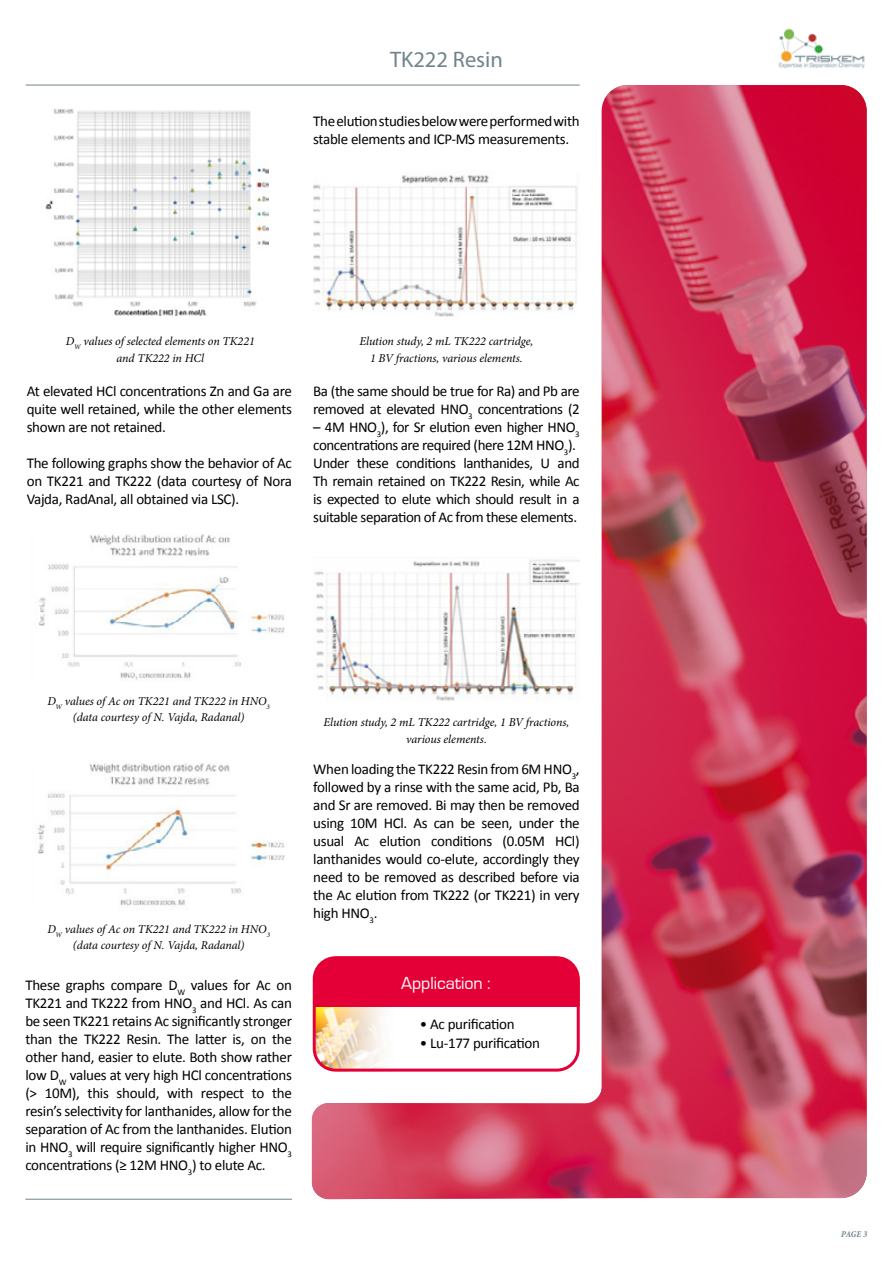
<style>
.page{position:relative;width:893px;height:1263px;background:#fff}
.page>*{position:absolute;margin:0;border:0;box-sizing:border-box;transform-origin:0 0}
.t1{font:22.5px "Myriad Pro";color:#71848c}
.t2{font:18px "Eurostile";color:#fff}
.t3{font:15px/18px "Calibri";letter-spacing:-.03em;color:#000;text-align:justify}
.t4{font:italic 12px/16.5px "Minion Pro";letter-spacing:-.005em;color:#000;text-align:center}
.t5{font:italic 700 condensed 9px "Minion Pro";color:#71848c}
</style>
<div class="page">
<img style="left:45px;top:109px;width:223px;height:206px">
<img style="left:39px;top:534px;width:246px;height:146px">
<img style="left:38px;top:763px;width:247px;height:143px">
<img style="left:312px;top:85px;width:555px;height:1114px">
<img style="left:315px;top:1007px;width:82px;height:64px">
<div style="left:313px;top:956px;width:267px;height:51px;background:#e40037"></div>
<div style="left:313px;top:956px;width:267px;height:115px;border:3px solid #e40037;border-radius:21px"></div>
<hr style="left:26px;top:85px;width:554px;height:1px;background:#71848c">
<img style="left:778px;top:28px;width:87px;height:41px">
<hr style="left:25px;top:1199px;width:267px;height:1px;background:#71848c">
<h1 class="t1" style="left:390px;top:46px;width:114px">TK222 Resin</h1>
<p class="t3" style="left:313px;top:111px;width:268px">The elution studies below were performed with stable elements and ICP-MS measurements.</p>
<p class="t4" style="left:66px;top:333px;width:190px">D<sub>W</sub> values of selected elements on TK221 and TK222 in HCl</p>
<p class="t3" style="left:27px;top:381px;width:267px">At elevated HCl concentrations Zn and Ga are quite well retained, while the other elements shown are not retained.</p>
<p class="t3" style="left:27px;top:453px;width:267px">The following graphs show the behavior of Ac on TK221 and TK222 (data courtesy of Nora Vajda, RadAnal, all obtained via LSC).</p>
<p class="t4" style="left:360px;top:333px;width:175px">Elution study, 2 mL TK222 cartridge,<br>1 BV fractions, various elements.</p>
<p class="t3" style="left:313px;top:381px;width:268px">Ba (the same should be true for Ra) and Pb are removed at elevated HNO<sub>3</sub> concentrations (2</p>
<p class="t3" style="left:313px;top:417px;width:268px;text-align:left">– 4M HNO<sub>3</sub>), for Sr elution even higher HNO<sub>3 </sub>concentrations are required (here 12M HNO<sub>3</sub>).<br>Under these conditions lanthanides, U and Th remain retained on TK222 Resin, while Ac is expected to elute which should result in a suitable separation of Ac from these elements.</p>
<p class="t4" style="left:47px;top:693px;width:224px">D<sub>W</sub> values of Ac on TK221 and TK222 in HNO<sub>3 </sub>(data courtesy of N. Vajda, Radanal)</p>
<p class="t4" style="left:47px;top:921px;width:224px">D<sub>W</sub> values of Ac on TK221 and TK222 in HNO<sub>3 </sub>(data courtesy of N. Vajda, Radanal)</p>
<p class="t3" style="left:25px;top:975px;width:268px">These graphs compare D<sub>W</sub> values for Ac on TK221 and TK222 from HNO<sub>3</sub> and HCl. As can be seen TK221 retains Ac significantly stronger than the TK222 Resin. The latter is, on the other hand, easier to elute. Both show rather low D<sub>W</sub> values at very high HCl concentrations (&gt; 10M), this should, with respect to the resin’s selectivity for lanthanides, allow for the separation of Ac from the lanthanides. Elution in HNO<sub>3</sub> will require significantly higher HNO<sub>3 </sub>concentrations (≥ 12M HNO<sub>3</sub>) to elute Ac.</p>
<p class="t4" style="left:324px;top:714px;width:247px">Elution study, 2 mL TK222 cartridge, 1 BV fractions, various elements.</p>
<p class="t3" style="left:313px;top:759px;width:268px">When loading the TK222 Resin from 6M HNO<sub>3</sub>, followed by a rinse with the same acid, Pb, Ba and Sr are removed. Bi may then be removed using 10M HCl. As can be seen, under the usual Ac elution conditions (0.05M HCl) lanthanides would co-elute, accordingly they need to be removed as described before via the Ac elution from TK222 (or TK221) in very high HNO<sub>3</sub>.</p>
<p class="t2" style="left:401px;top:974px;width:91px">Application :</p>
<p class="t3" style="left:420px;top:1014px;width:96px">• Ac purification</p>
<p class="t3" style="left:420px;top:1034px;width:122px">• Lu-177 purification</p>
<p class="t5" style="left:841px;top:1228px;width:28px">PAGE 3</p>
</div>
